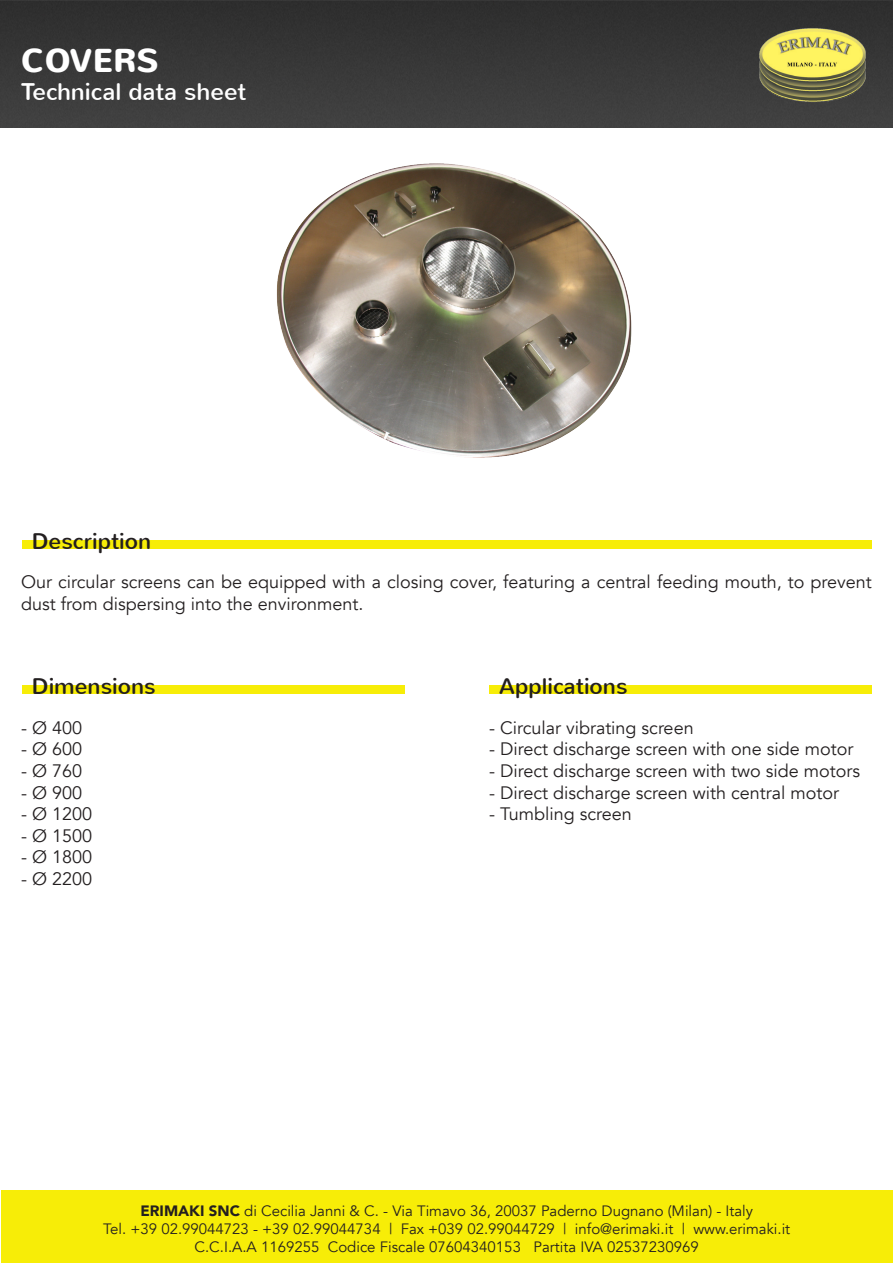
<style>
.page{position:relative;width:893px;height:1263px;background:#fff}
.page>*{position:absolute;margin:0;border:0;box-sizing:border-box;transform-origin:0 0}
.t1{font:700 33px "Nunito";color:#fff}
.t2{font:24px "Nunito";color:#fff}
.t3{font:22.5px "Nunito";color:#231f20}
.t4{font:18px/21.6px "Avenir";color:#231f20}
.t5{font:15px "Avenir";color:#231f20}
.s1{font-weight:900}
</style>
<div class="page">
<img style="left:0;top:0;width:893px;height:128px">
<img style="left:753px;top:23px;width:119px;height:79px">
<div style="left:1px;top:1191px;width:892px;height:72px;background:#f7ed07"></div>
<img style="left:276px;top:163px;width:356px;height:295px">
<div style="left:22px;top:540px;width:850px;height:8px;background:#f7ed07"></div>
<div style="left:22px;top:686px;width:383px;height:8px;background:#f7ed07"></div>
<div style="left:489px;top:686px;width:383px;height:8px;background:#f7ed07"></div>
<p class="t1" style="left:21px;top:38px;width:139px">COVERS</p>
<p class="t2" style="left:21px;top:77px;width:227px">Technical data sheet</p>
<p class="t3" style="left:32px;top:526px;width:121px">Description</p>
<p class="t4" style="left:21px;top:571px;width:852px">Our circular screens can be equipped with a closing cover, featuring a central feeding mouth, to prevent dust from dispersing into the environment.</p>
<p class="t3" style="left:32px;top:672px;width:125px">Dimensions</p>
<p class="t3" style="left:499px;top:672px;width:130px">Applications</p>
<p class="t4" style="left:21px;top:717px;width:63px">- Ø 400</p>
<p class="t4" style="left:21px;top:739px;width:63px">- Ø 600</p>
<p class="t4" style="left:21px;top:760px;width:63px">- Ø 760</p>
<p class="t4" style="left:21px;top:782px;width:63px">- Ø 900</p>
<p class="t4" style="left:21px;top:803px;width:73px">- Ø 1200</p>
<p class="t4" style="left:21px;top:825px;width:73px">- Ø 1500</p>
<p class="t4" style="left:21px;top:847px;width:73px">- Ø 1800</p>
<p class="t4" style="left:21px;top:868px;width:73px">- Ø 2200</p>
<p class="t4" style="left:489px;top:717px;width:206px">- Circular vibrating screen</p>
<p class="t4" style="left:489px;top:739px;width:366px">- Direct discharge screen with one side motor</p>
<p class="t4" style="left:489px;top:760px;width:372px">- Direct discharge screen with two side motors</p>
<p class="t4" style="left:489px;top:782px;width:351px">- Direct discharge screen with central motor</p>
<p class="t4" style="left:489px;top:803px;width:144px">- Tumbling screen</p>
<p class="t5" style="left:140px;top:1201px;width:614px"><span class="s1">ERIMAKI SNC</span> di Cecilia Janni &amp; C. - Via Timavo 36, 20037 Paderno Dugnano (Milan) - Italy</p>
<p class="t5" style="left:103px;top:1219px;width:688px">Tel. +39 02.99044723 - +39 02.99044734 | Fax +039 02.99044729 | info@erimaki.it | www.erimaki.it</p>
<p class="t5" style="left:195px;top:1237px;width:506px">C.C.I.A.A 1169255 Codice Fiscale 07604340153 Partita IVA 02537230969</p>
</div>
